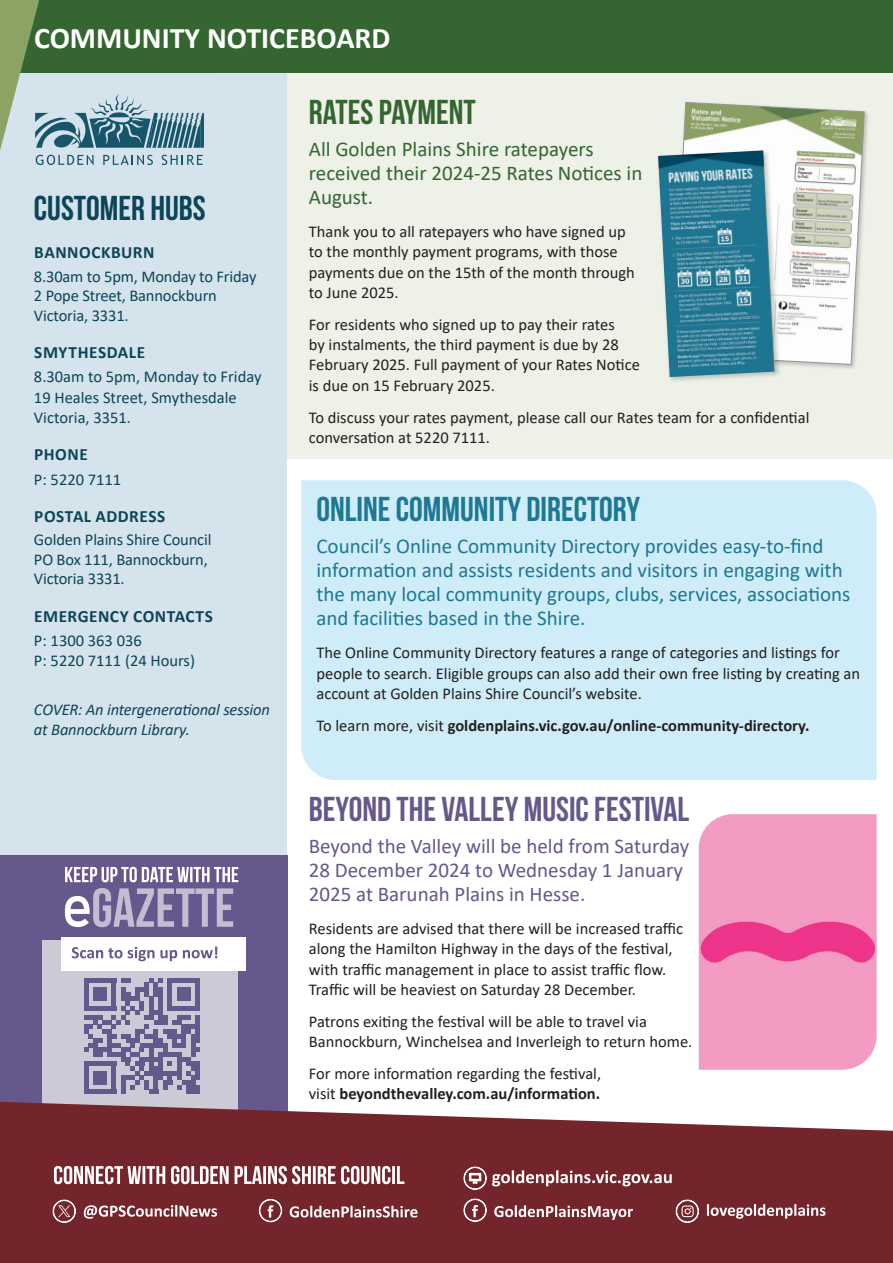
<style>
.page{position:relative;width:893px;height:1263px;background:#fff}
.page>*{position:absolute;margin:0;border:0;box-sizing:border-box;transform-origin:0 0}
.t1{font:700 34.5px "Bebas Neue";color:#64588c}
.t2{font:700 34.5px "Bebas Neue";color:#1e7793}
.t3{font:700 34.5px "Bebas Neue";color:#0d4458}
.t4{font:700 34.5px "Bebas Neue";color:#356530}
.t5{font:700 30px "Calibri";color:#fff}
.t6{font:21px/24px "Calibri";color:#1e7793}
.t7{font:21px/24px "Calibri";color:#64588c}
.t8{font:21px/24px "Calibri";color:#356530}
.t9{font:700 17.25px "Calibri";letter-spacing:.03em;color:#0d4458}
.t10{font:16.5px/20.2px "Calibri";color:#231f20}
.t11{font:16.5px/19.5px "Calibri";letter-spacing:-.01em;color:#0d4458}
.t12{font:700 16.5px "Calibri";color:#231f20}
.t13{font:italic 16.5px/20.2px "Calibri";letter-spacing:-.015em;color:#0d4458}
.s1{font-weight:400}
.s2{font-weight:700}
</style>
<div class="page">
<div style="left:301px;top:480px;width:575px;height:300px;background:#cfedf8"></div>
<img style="left:699px;top:814px;width:177px;height:256px">
<div style="left:38px;top:0;width:855px;height:459px;background:#edf1e8"></div>
<div style="left:0;top:72px;width:287px;height:783px;background:#d5e4ec"></div>
<div style="left:0;top:855px;width:287px;height:294px;background:#64588c"></div>
<div style="left:43px;top:940px;width:195px;height:183px;background:#cccad7"></div>
<svg style="left:84px;top:978px;width:116px;height:116px"></svg>
<div style="left:84px;top:1089px;width:32px;height:5px;background:#635a8b"></div>
<div style="left:93px;top:1071px;width:14px;height:14px;background:#635a8b"></div>
<div style="left:61px;top:937px;width:184px;height:34px;background:#fff"></div>
<svg style="left:72px;top:946px;width:145px;height:15px"></svg>
<svg style="left:65px;top:888px;width:168px;height:39px"></svg>
<svg style="left:65px;top:867px;width:173px;height:15px"></svg>
<div style="left:670px;top:100px;width:200px;height:270px;background:#231f20;opacity:.25"></div>
<svg style="left:672px;top:102px;width:193px;height:263px;background:#d6dbce"></svg>
<div style="left:656px;top:148px;width:125px;height:236px;background:#231f20;opacity:.25"></div>
<img style="left:658px;top:150px;width:117px;height:227px">
<svg style="left:0;top:1102px;width:893px;height:161px;background:#813940"></svg>
<svg style="left:54px;top:1166px;width:350px;height:18px"></svg>
<svg style="left:84px;top:1205px;width:133px;height:14px"></svg>
<svg style="left:290px;top:1206px;width:128px;height:11px"></svg>
<svg style="left:494px;top:1205px;width:139px;height:15px"></svg>
<svg style="left:707px;top:1204px;width:119px;height:15px"></svg>
<svg style="left:464px;top:1167px;width:208px;height:23px;background:#93555b"></svg>
<svg style="left:259px;top:1199px;width:23px;height:23px"></svg>
<svg style="left:464px;top:1199px;width:23px;height:23px"></svg>
<svg style="left:676px;top:1200px;width:23px;height:23px"></svg>
<svg style="left:53px;top:1200px;width:23px;height:23px"></svg>
<div style="left:0;top:0;width:893px;height:72px;background:#356530"></div>
<svg style="left:0;top:0;width:204px;height:165px"></svg>
<h2 class="t5" style="left:34px;top:17px;width:358px">COMMUNITY NOTICEBOARD</h2>
<h1 class="t3" style="left:34px;top:189px;width:173px">CUSTOMER HUBS</h1>
<p class="t9" style="left:34px;top:240px;width:122px">BANNOCKBURN</p>
<p class="t11" style="left:34px;top:266px;width:224px">8.30am to 5pm, Monday to Friday<br>2 Pope Street, Bannockburn<br>Victoria, 3331.</p>
<p class="t9" style="left:34px;top:340px;width:112px">SMYTHESDALE</p>
<p class="t11" style="left:34px;top:366px;width:229px;line-height:20.2px">8.30am to 5pm, Monday to Friday<br>19 Heales Street, Smythesdale<br>Victoria, 3351.</p>
<p class="t9" style="left:34px;top:442px;width:55px">PHONE</p>
<p class="t11" style="left:34px;top:469px;width:89px">P: 5220 7111</p>
<p class="t9" style="left:34px;top:504px;width:133px">POSTAL ADDRESS</p>
<p class="t11" style="left:34px;top:530px;width:179px">Golden Plains Shire Council<br>PO Box 111, Bannockburn,<br>Victoria 3331.</p>
<p class="t9" style="left:34px;top:604px;width:180px">EMERGENCY CONTACTS</p>
<p class="t11" style="left:34px;top:630px;width:163px;line-height:20.2px">P: 1300 363 036<br>P: 5220 7111 (24 Hours)</p>
<p class="t13" style="left:34px;top:698px;width:237px">COVER: An intergenerational session at Bannockburn Library.</p>
<h1 class="t4" style="left:309px;top:93px;width:168px">RATES PAYMENT</h1>
<p class="t8" style="left:309px;top:137px;width:335px">All Golden Plains Shire ratepayers received their 2024-25 Rates Notices in<br>August.</p>
<p class="t10" style="left:309px;top:221px;width:327px">Thank you to all ratepayers who have signed up to the monthly payment programs, with those payments due on the 15th of the month through to June 2025.</p>
<p class="t10" style="left:309px;top:314px;width:333px">For residents who signed up to pay their rates<br>by instalments, the third payment is due by 28<br>February 2025. Full payment of your Rates Notice is due on 15 February 2025.</p>
<p class="t10" style="left:309px;top:407px;width:502px">To discuss your rates payment, please call our Rates team for a confidential conversation at 5220 7111.</p>
<h1 class="t2" style="left:316px;top:490px;width:325px">ONLINE COMMUNITY DIRECTORY</h1>
<p class="t6" style="left:316px;top:534px;width:535px">Council’s Online Community Directory provides easy-to-find information and assists residents and visitors in engaging with the many local community groups, clubs, services, associations and facilities based in the Shire.</p>
<p class="t10" style="left:316px;top:642px;width:545px">The Online Community Directory features a range of categories and listings for people to search. Eligible groups can also add their own free listing by creating an account at Golden Plains Shire Council’s website.</p>
<p class="t12" style="left:316px;top:714px;width:494px"><span class="s1">To learn more, visit</span> goldenplains.vic.gov.au/online-community-directory.</p>
<h1 class="t1" style="left:309px;top:790px;width:382px">BEYOND THE VALLEY MUSIC FESTIVAL</h1>
<p class="t7" style="left:309px;top:833px;width:382px">Beyond the Valley will be held from Saturday<br>28 December 2024 to Wednesday 1 January<br>2025 at Barunah Plains in Hesse.</p>
<p class="t10" style="left:309px;top:918px;width:376px">Residents are advised that there will be increased traffic along the Hamilton Highway in the days of the festival, with traffic management in place to assist traffic flow.<br>Traffic will be heaviest on Saturday 28 December.</p>
<p class="t10" style="left:309px;top:1011px;width:385px">Patrons exiting the festival will be able to travel via<br>Bannockburn, Winchelsea and Inverleigh to return home.</p>
<p class="t10" style="left:309px;top:1063px;width:294px">For more information regarding the festival, visit <span class="s2">beyondthevalley.com.au/information.</span></p>
</div>
